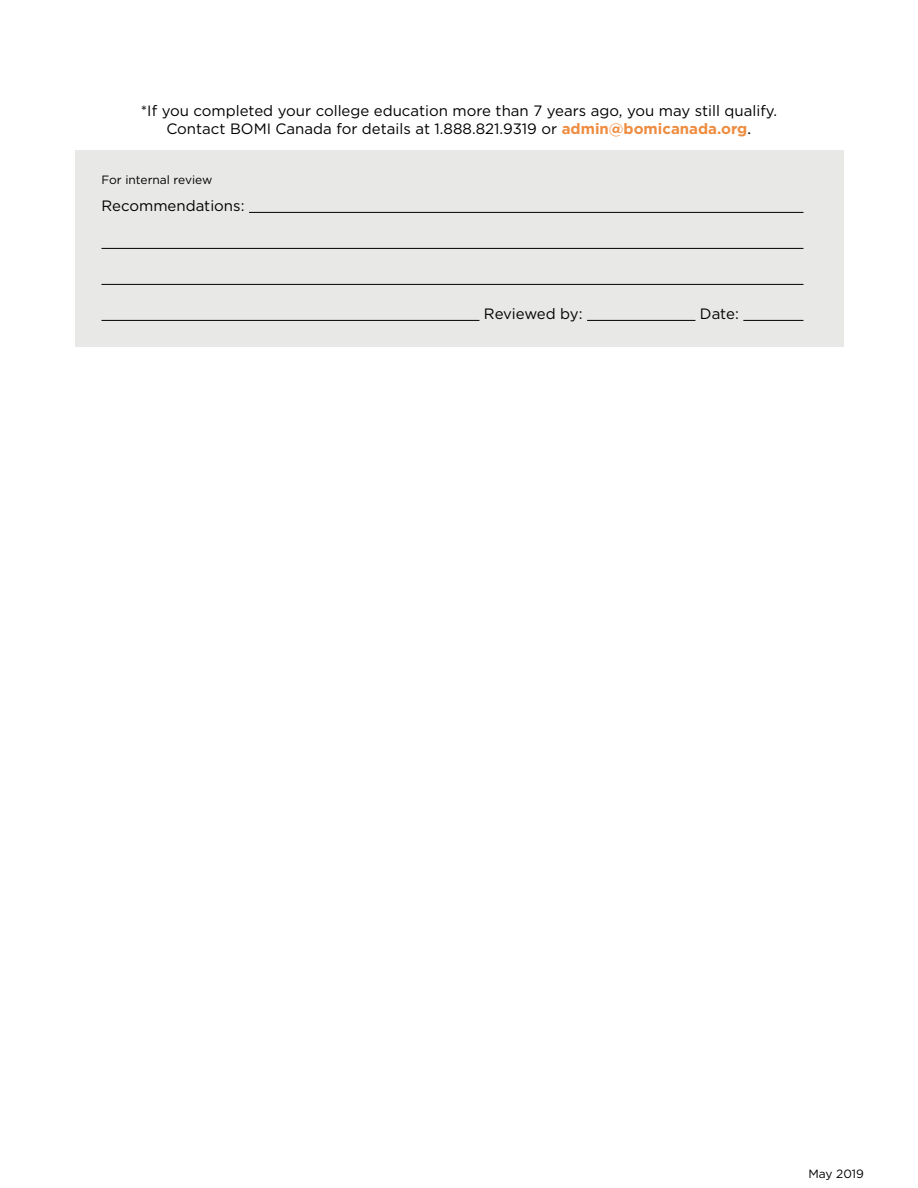
<style>
.page{position:relative;width:918px;height:1188px;background:#fff}
.page>*{position:absolute;margin:0;border:0;box-sizing:border-box;transform-origin:0 0}
.t1{font:15px/18px "Gotham";color:#000;text-align:center}
.t2{font:15px "Gotham";letter-spacing:-.02em;color:#000}
.t3{font:12px "Gotham";color:#000}
.s1{font-weight:700;color:#ee8c40}
.s2{font-family:"Stone Serif Std";font-weight:500}
</style>
<div class="page">
<div style="left:75px;top:151px;width:768px;height:196px;background:#e8e8e7"></div>
<hr style="left:249px;top:212px;width:554px;height:1px;background:#000">
<hr style="left:101px;top:248px;width:702px;height:1px;background:#000">
<hr style="left:101px;top:284px;width:702px;height:1px;background:#000">
<hr style="left:101px;top:320px;width:378px;height:1px;background:#000">
<hr style="left:587px;top:320px;width:108px;height:1px;background:#000">
<hr style="left:743px;top:320px;width:60px;height:1px;background:#000">
<p class="t1" style="left:141px;top:101px;width:638px">*If you completed your college education more than 7 years ago, you may still qualify.<br>Contact BOMI Canada for details at 1.888.821.9319 or <span class="s1">admin@bomicanada.org</span><span class="s2">.</span></p>
<p class="t3" style="left:101px;top:172px;width:112px">For internal review</p>
<p class="t1" style="left:101px;top:196px;width:145px">Recommendations:</p>
<p class="t2" style="left:484px;top:304px;width:100px">Reviewed by:</p>
<p class="t1" style="left:700px;top:304px;width:40px">Date:</p>
<p class="t3" style="left:808px;top:1166px;width:57px">May 2019</p>
</div>
